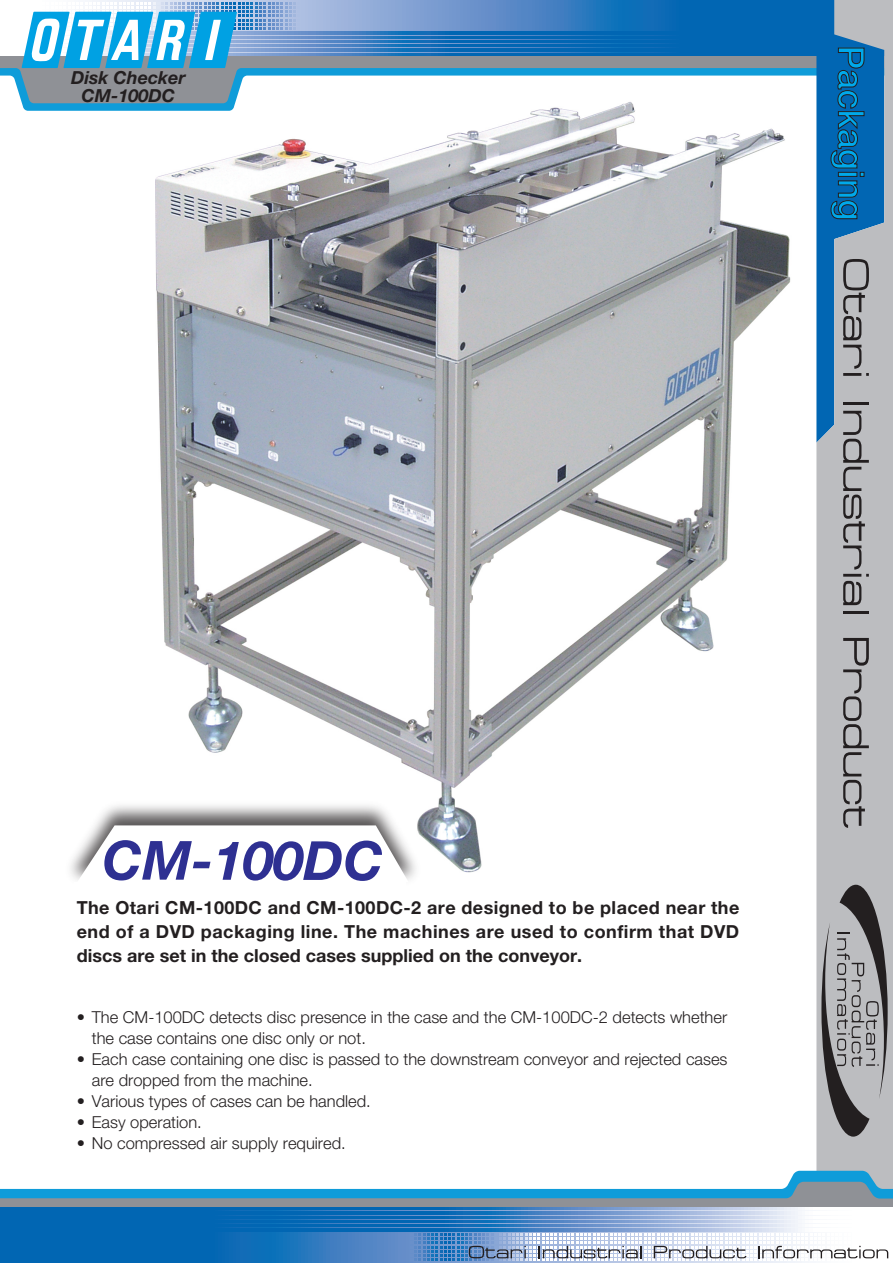
<style>
.page{position:relative;width:893px;height:1263px;background:#fff}
.page>*{position:absolute;margin:0;border:0;box-sizing:border-box;transform-origin:0 0}
.t1{font:italic 700 54px "Helvetica Neue";color:#2e3092}
.t2{font:500 36px "Helvetica Neue";color:#00a9ea}
.t3{font:700 18px/24px "Helvetica Neue";color:#231f20;text-align:justify}
.t4{font:italic 700 18px/18px "Helvetica Neue";color:#231f20;text-align:center}
.t5{font:300 16.5px/21px "Helvetica Neue";color:#231f20}
</style>
<div class="page">
<img style="left:155px;top:111px;width:636px;height:762px">
<svg style="left:22px;top:103px;width:613px;height:8px"></svg>
<svg style="left:0;top:55px;width:816px;height:48px"></svg>
<svg style="left:89px;top:0;width:727px;height:53px;background:#3f82c2"></svg>
<svg style="left:300px;top:53px;width:516px;height:2px"></svg>
<svg style="left:300px;top:49px;width:516px;height:2px"></svg>
<svg style="left:300px;top:45px;width:516px;height:2px"></svg>
<svg style="left:300px;top:40px;width:516px;height:3px;background:#0f6bb6"></svg>
<svg style="left:300px;top:36px;width:516px;height:2px"></svg>
<svg style="left:300px;top:32px;width:516px;height:2px"></svg>
<svg style="left:0;top:2px;width:300px;height:66px"></svg>
<div style="left:816px;top:0;width:77px;height:1171px;background:#bcbdc0"></div>
<svg style="left:821px;top:885px;width:67px;height:252px;background:#908f92"></svg>
<hr style="left:843px;top:611px;width:26px;height:2px;background:#231f20">
<svg style="left:843px;top:638px;width:26px;height:190px;background:#98989b"></svg>
<svg style="left:789px;top:1171px;width:104px;height:11px"></svg>
<svg style="left:0;top:1182px;width:893px;height:26px"></svg>
<svg style="left:0;top:1210px;width:805px;height:53px;background:#337ec0"></svg>
<svg style="left:0;top:1208px;width:798px;height:2px;background:#3580c1"></svg>
<svg style="left:0;top:1212px;width:805px;height:2px;background:#3781c1"></svg>
<svg style="left:0;top:1216px;width:805px;height:2px;background:#3781c1"></svg>
<svg style="left:0;top:1220px;width:805px;height:2px;background:#3781c1"></svg>
<svg style="left:0;top:1225px;width:805px;height:2px;background:#3781c1"></svg>
<svg style="left:0;top:1229px;width:805px;height:2px;background:#3781c1"></svg>
<svg style="left:410px;top:1233px;width:479px;height:28px"></svg>
<img style="left:70px;top:796px;width:358px;height:84px">
<svg style="left:77px;top:825px;width:331px;height:55px"></svg>
<svg style="left:816px;top:0;width:68px;height:605px;background:#6990b0"></svg>
<p class="t4" style="left:71px;top:68px;width:116px">Disk Checker<br>CM-100DC</p>
<h2 class="t2" style="left:873px;top:45px;width:177px;rotate:90deg">Packaging</h2>
<h1 class="t1" style="left:102px;top:827px;width:283px">CM-100DC</h1>
<p class="t3" style="left:77px;top:895px;width:664px">The Otari CM-100DC and CM-100DC-2 are designed to be placed near the end of a DVD packaging line. The machines are used to confirm that DVD discs are set in the closed cases supplied on the conveyor.</p>
<p class="t5" style="left:92px;top:1006px;width:637px;text-indent:-15px">• The CM-100DC detects disc presence in the case and the CM-100DC-2 detects whether the case contains one disc only or not.</p>
<p class="t5" style="left:92px;top:1048px;width:637px;text-indent:-15px">• Each case containing one disc is passed to the downstream conveyor and rejected cases are dropped from the machine.</p>
<p class="t5" style="left:77px;top:1090px;width:296px">• Various types of cases can be handled.</p>
<p class="t5" style="left:77px;top:1111px;width:127px">• Easy operation.</p>
<p class="t5" style="left:77px;top:1132px;width:270px">• No compressed air supply required.</p>
</div>
